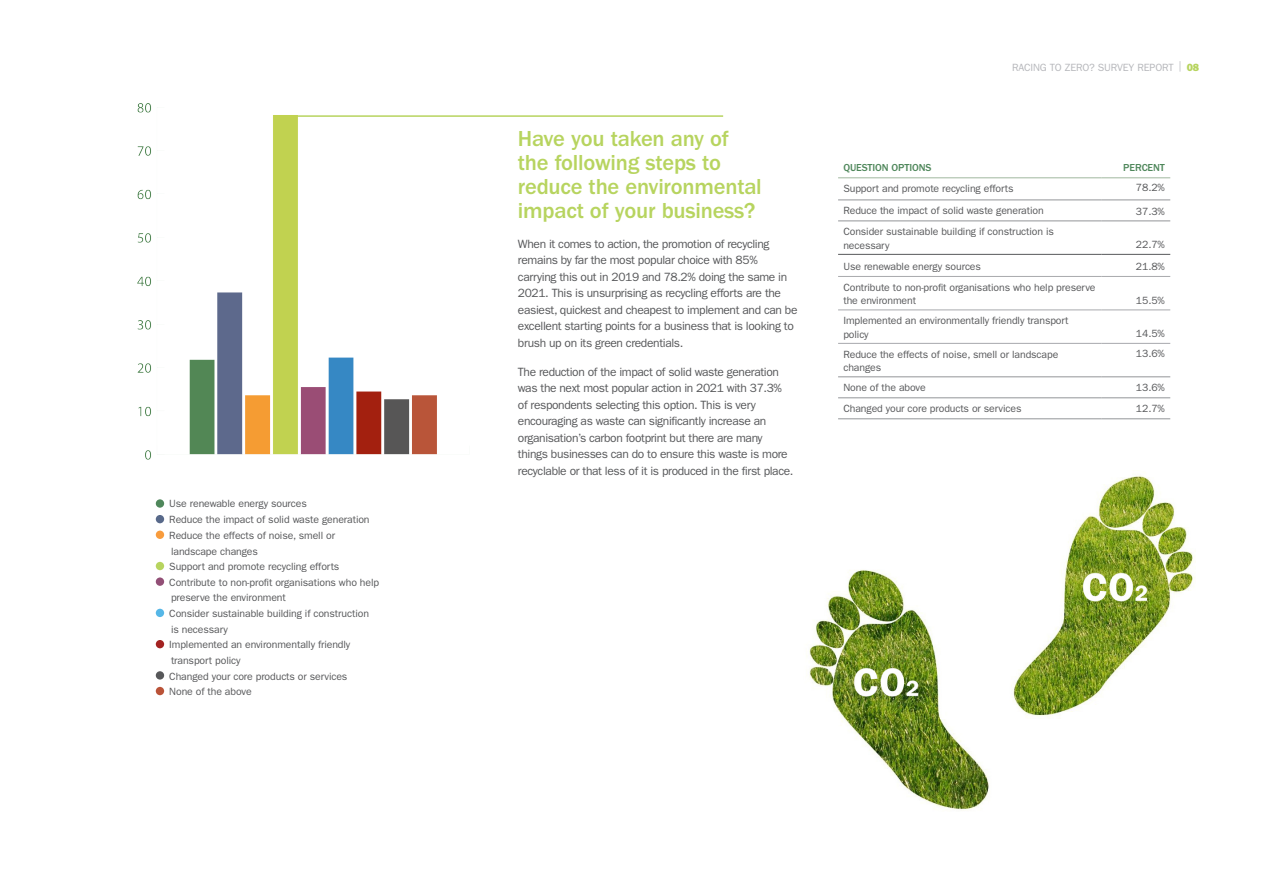
<style>
.page{position:relative;width:1263px;height:893px;background:#fff}
.page>*{position:absolute;margin:0;border:0;box-sizing:border-box;transform-origin:0 0}
.Question{font:500 22.5px/24px "ITC Franklin Gothic Std";letter-spacing:-.01em;color:#b7d45f}
.main_copy{font:12px/16.5px "ITC Franklin Gothic Std";letter-spacing:-.03em;color:#57585a}
.Key{font:10.5px/13.5px "ITC Franklin Gothic Std";letter-spacing:-.01em;color:#57585a}
.Table_text{font:10.5px "ITC Franklin Gothic Std";letter-spacing:-.01em;color:#57585a}
.t1{font:10.5px "ITC Franklin Gothic Std";letter-spacing:-.01em;color:#b6b7bb}
.main_copy-2{font:500 10.5px "ITC Franklin Gothic Std";letter-spacing:-.01em;color:#4f875b}
.s1{font-family:"ITC Franklin Gothic Std Hvy";color:#b7d45f}
</style>
<div class="page">
<hr style="left:291px;top:115px;width:432px;height:2px;background:#b7d45f">
<hr style="left:838px;top:200px;width:264px;height:1px;background:#939598">
<hr style="left:1102px;top:200px;width:68px;height:1px;background:#939598">
<hr style="left:838px;top:221px;width:264px;height:1px;background:#939598">
<hr style="left:1102px;top:221px;width:68px;height:1px;background:#939598">
<hr style="left:838px;top:377px;width:264px;height:1px;background:#939598">
<hr style="left:1102px;top:377px;width:68px;height:1px;background:#939598">
<hr style="left:838px;top:398px;width:264px;height:1px;background:#939598">
<hr style="left:1102px;top:398px;width:68px;height:1px;background:#939598">
<hr style="left:838px;top:419px;width:264px;height:1px;background:#939598">
<hr style="left:1102px;top:419px;width:68px;height:1px;background:#939598">
<hr style="left:838px;top:254px;width:264px;height:1px;background:#57585a">
<hr style="left:1102px;top:254px;width:68px;height:1px;background:#57585a">
<hr style="left:838px;top:276px;width:264px;height:1px;background:#a8a9ad">
<hr style="left:1102px;top:276px;width:68px;height:1px;background:#a8a9ad">
<hr style="left:838px;top:310px;width:264px;height:1px;background:#a8a9ad">
<hr style="left:1102px;top:310px;width:68px;height:1px;background:#a8a9ad">
<hr style="left:838px;top:343px;width:264px;height:1px;background:#a8a9ad">
<hr style="left:1102px;top:343px;width:68px;height:1px;background:#a8a9ad">
<hr style="left:838px;top:177px;width:264px;height:1px;background:#a0b79f">
<hr style="left:1102px;top:177px;width:68px;height:1px;background:#a0b79f">
<div style="left:156px;top:499px;width:8px;height:9px;background:#4f875b;border-radius:50%"></div>
<div style="left:156px;top:515px;width:8px;height:8px;background:#58698a;border-radius:50%"></div>
<div style="left:156px;top:531px;width:8px;height:8px;background:#f89c3d;border-radius:50%"></div>
<div style="left:156px;top:562px;width:8px;height:8px;background:#b7d45f;border-radius:50%"></div>
<div style="left:156px;top:577px;width:8px;height:9px;background:#924f76;border-radius:50%"></div>
<div style="left:156px;top:609px;width:8px;height:8px;background:#56b7e7;border-radius:50%"></div>
<div style="left:156px;top:640px;width:8px;height:8px;background:#a32221;border-radius:50%"></div>
<div style="left:156px;top:671px;width:8px;height:9px;background:#57585a;border-radius:50%"></div>
<div style="left:156px;top:687px;width:8px;height:8px;background:#ba5338;border-radius:50%"></div>
<img style="left:809px;top:475px;width:386px;height:336px">
<img style="left:137px;top:103px;width:335px;height:357px">
<p class="Key" style="left:169px;top:497px;width:139px">Use renewable energy sources</p>
<p class="Key" style="left:169px;top:513px;width:202px">Reduce the impact of solid waste generation</p>
<p class="Key" style="left:169px;top:529px;width:167px">Reduce the effects of noise, smell or</p>
<p class="Key" style="left:171px;top:544px;width:88px">landscape changes</p>
<p class="Key" style="left:169px;top:560px;width:172px">Support and promote recycling efforts</p>
<p class="Key" style="left:169px;top:576px;width:211px">Contribute to non-profit organisations who help</p>
<p class="Key" style="left:171px;top:591px;width:116px">preserve the environment</p>
<p class="Key" style="left:169px;top:607px;width:201px">Consider sustainable building if construction</p>
<p class="Key" style="left:171px;top:622px;width:58px">is necessary</p>
<p class="Key" style="left:169px;top:638px;width:183px">Implemented an environmentally friendly</p>
<p class="Key" style="left:171px;top:654px;width:71px">transport policy</p>
<p class="Key" style="left:169px;top:669px;width:180px">Changed your core products or services</p>
<p class="Key" style="left:169px;top:685px;width:84px">None of the above</p>
<p class="Question" style="left:518px;top:127px;width:245px">Have you taken any of the following steps to reduce the environmental impact of your business?</p>
<p class="main_copy" style="left:518px;top:235px;width:281px">When it comes to action, the promotion of recycling remains by far the most popular choice with 85% carrying this out in 2019 and 78.2% doing the same in 2021. This is unsurprising as recycling efforts are the easiest, quickest and cheapest to implement and can be excellent starting points for a business that is looking to brush up on its green credentials.</p>
<p class="main_copy" style="left:518px;top:364px;width:277px">The reduction of the impact of solid waste generation was the next most popular action in 2021 with 37.3% of respondents selecting this option. This is very encouraging as waste can significantly increase an organisation’s carbon footprint but there are many things businesses can do to ensure this waste is more recyclable or that less of it is produced in the first place.</p>
<p class="t1" style="left:1012px;top:61px;width:189px">RACING TO ZERO? SURVEY REPORT | <span class="s1">08</span></p>
<p class="main_copy-2" style="left:843px;top:162px;width:90px">QUESTION OPTIONS</p>
<p class="main_copy-2" style="left:1123px;top:162px;width:43px">PERCENT</p>
<p class="Key" style="left:843px;top:182px;width:172px">Support and promote recycling efforts</p>
<p class="Table_text" style="left:1136px;top:182px;width:30px">78.2%</p>
<p class="Key" style="left:843px;top:204px;width:202px">Reduce the impact of solid waste generation</p>
<p class="Table_text" style="left:1136px;top:205px;width:30px">37.3%</p>
<p class="Key" style="left:843px;top:225px;width:212px">Consider sustainable building if construction is necessary</p>
<p class="Table_text" style="left:1136px;top:238px;width:30px">22.7%</p>
<p class="Key" style="left:843px;top:260px;width:139px">Use renewable energy sources</p>
<p class="Table_text" style="left:1136px;top:260px;width:30px">21.8%</p>
<p class="Key" style="left:843px;top:281px;width:254px">Contribute to non-profit organisations who help preserve the environment</p>
<p class="Table_text" style="left:1136px;top:294px;width:30px">15.5%</p>
<p class="Key" style="left:843px;top:314px;width:227px">Implemented an environmentally friendly transport policy</p>
<p class="Table_text" style="left:1136px;top:327px;width:30px">14.5%</p>
<p class="Key" style="left:843px;top:347px;width:216px">Reduce the effects of noise, smell or landscape changes</p>
<p class="Table_text" style="left:1136px;top:347px;width:30px">13.6%</p>
<p class="Key" style="left:843px;top:381px;width:84px">None of the above</p>
<p class="Table_text" style="left:1136px;top:382px;width:30px">13.6%</p>
<p class="Key" style="left:843px;top:402px;width:180px">Changed your core products or services</p>
<p class="Table_text" style="left:1136px;top:403px;width:30px">12.7%</p>
</div>
